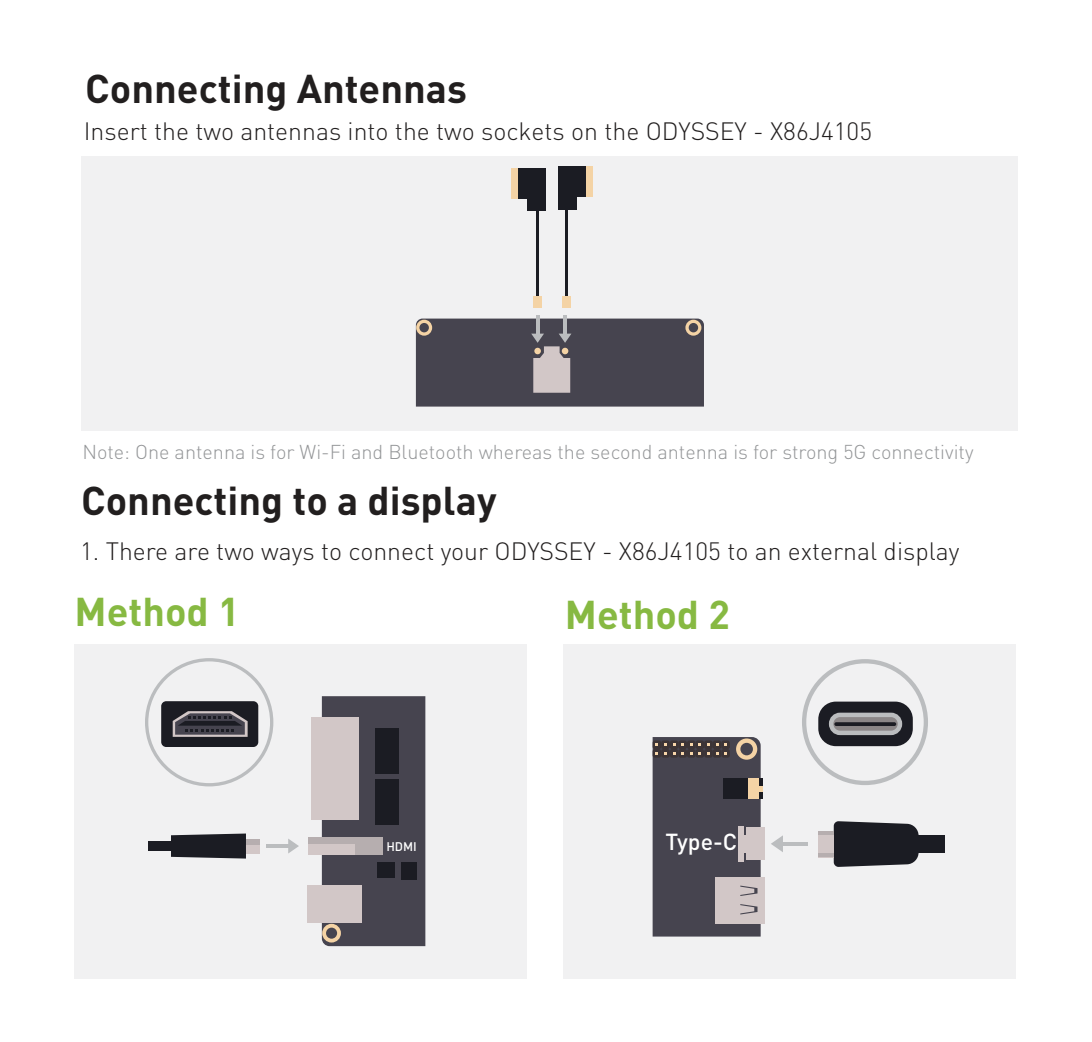
<style>
.page{position:relative;width:1092px;height:1042px;background:#fff}
.page>*{position:absolute;margin:0;border:0;box-sizing:border-box;transform-origin:0 0}
.t1{font:700 39.55px "DIN Pro";color:#221f1f}
.t2{font:700 39.55px "DIN Pro";color:#87b942}
.t3{font:300 24.85px "DIN Pro";color:#221f1f}
.t4{font:500 22.75px "DIN";color:#fff}
.t5{font:300 19.95px "DIN Pro";color:#939597}
.t6{font:500 12.25px "DIN";color:#fff}
</style>
<div class="page">
<div style="left:75px;top:644px;width:451px;height:335px;background:#f1f1f2"></div>
<div style="left:563px;top:644px;width:452px;height:335px;background:#f1f1f2"></div>
<div style="left:81px;top:157px;width:936px;height:274px;background:#f1f1f2"></div>
<div style="left:511px;top:168px;width:34px;height:30px;background:#1b1c23"></div>
<div style="left:511px;top:168px;width:6px;height:30px;background:#f4d3a5"></div>
<div style="left:527px;top:183px;width:18px;height:28px;background:#1b1c23"></div>
<hr style="left:536px;top:188px;width:2px;height:112px;background:#1b1c23">
<div style="left:533px;top:296px;width:8px;height:11px;background:#f4d3a5"></div>
<div style="left:558px;top:167px;width:34px;height:30px;background:#1b1c23"></div>
<div style="left:586px;top:167px;width:6px;height:30px;background:#f4d3a5"></div>
<div style="left:558px;top:182px;width:18px;height:28px;background:#1b1c23"></div>
<hr style="left:565px;top:177px;width:2px;height:123px;background:#1b1c23">
<div style="left:562px;top:296px;width:8px;height:11px;background:#f4d3a5"></div>
<hr style="left:563px;top:315px;width:3px;height:20px;background:#bbbdbf">
<svg style="left:416px;top:319px;width:288px;height:87px;background:#514e58"></svg>
<hr style="left:536px;top:315px;width:3px;height:20px;background:#bbbdbf">
<div style="left:534px;top:348px;width:7px;height:6px;background:#f4d3a5;border-radius:50%"></div>
<div style="left:561px;top:348px;width:7px;height:6px;background:#f4d3a5;border-radius:50%"></div>
<svg style="left:288px;top:839px;width:11px;height:14px"></svg>
<hr style="left:266px;top:844px;width:24px;height:4px;background:#bbbdbf">
<div style="left:311px;top:717px;width:48px;height:102px;background:#d2c7c7"></div>
<div style="left:307px;top:837px;width:48px;height:18px;background:#d2c7c7"></div>
<div style="left:307px;top:837px;width:48px;height:6px;background:#b6aeaf"></div>
<div style="left:307px;top:885px;width:55px;height:38px;background:#d2c7c7"></div>
<svg style="left:322px;top:696px;width:103px;height:250px"></svg>
<svg style="left:171px;top:833px;width:75px;height:25px;background:#2b2c32"></svg>
<div style="left:148px;top:841px;width:36px;height:10px;background:#1b1c23"></div>
<div style="left:246px;top:839px;width:13px;height:14px;background:#d2c7c7"></div>
<div style="left:246px;top:839px;width:13px;height:5px;background:#b6aeaf"></div>
<div style="left:145px;top:658px;width:128px;height:128px;border:3px solid #bbbdbf;border-radius:50%"></div>
<div style="left:161px;top:701px;width:97px;height:46px;background:#1b1c23;border-radius:5px"></div>
<svg style="left:173px;top:711px;width:74px;height:26px"></svg>
<svg style="left:771px;top:836px;width:11px;height:16px"></svg>
<hr style="left:780px;top:842px;width:27px;height:4px;background:#bbbdbf">
<svg style="left:833px;top:821px;width:85px;height:46px;background:#2f3037"></svg>
<div style="left:903px;top:835px;width:41px;height:18px;background:#1b1c23"></div>
<div style="left:818px;top:831px;width:15px;height:26px;background:#d2c7c7"></div>
<hr style="left:818px;top:853px;width:15px;height:4px;background:#b6aeaf">
<hr style="left:818px;top:831px;width:15px;height:4px;background:#b6aeaf">
<div style="left:801px;top:659px;width:126px;height:126px;border:4px solid #bbbdbf;border-radius:50%"></div>
<div style="left:818px;top:701px;width:94px;height:45px;background:#1b1c23;border-radius:18px"></div>
<div style="left:831px;top:715px;width:68px;height:18px;background:#8b8687;border-radius:9px"></div>
<div style="left:828px;top:712px;width:74px;height:23px;border:4px solid #bbbdbf;border-radius:9px"></div>
<div style="left:741px;top:827px;width:24px;height:33px;background:#d2c7c7"></div>
<div style="left:715px;top:877px;width:50px;height:47px;background:#d2c7c7"></div>
<svg style="left:652px;top:737px;width:108px;height:199px;background:#5c5860"></svg>
<svg style="left:834px;top:722px;width:62px;height:4px"></svg>
<div style="left:723px;top:778px;width:40px;height:21px;background:#1b1c23"></div>
<div style="left:748px;top:778px;width:11px;height:21px;background:#f4d3a5"></div>
<div style="left:752px;top:786px;width:11px;height:5px;background:#f4d3a5"></div>
<h1 class="t1" style="left:85px;top:74px;width:383px">Connecting Antennas</h1>
<p class="t3" style="left:84px;top:120px;width:789px">Insert the two antennas into the two sockets on the ODYSSEY - X86J4105</p>
<p class="t5" style="left:82px;top:443px;width:892px">Note: One antenna is for Wi-Fi and Bluetooth whereas the second antenna is for strong 5G connectivity</p>
<h1 class="t1" style="left:81px;top:486px;width:417px">Connecting to a display</h1>
<p class="t3" style="left:80px;top:540px;width:880px">1. There are two ways to connect your ODYSSEY - X86J4105 to an external display</p>
<h1 class="t2" style="left:75px;top:597px;width:167px">Method 1</h1>
<h1 class="t2" style="left:564px;top:601px;width:167px">Method 2</h1>
<p class="t6" style="left:386px;top:841px;width:32px">HDMI</p>
<p class="t4" style="left:665px;top:832px;width:73px">Type-C</p>
</div>
